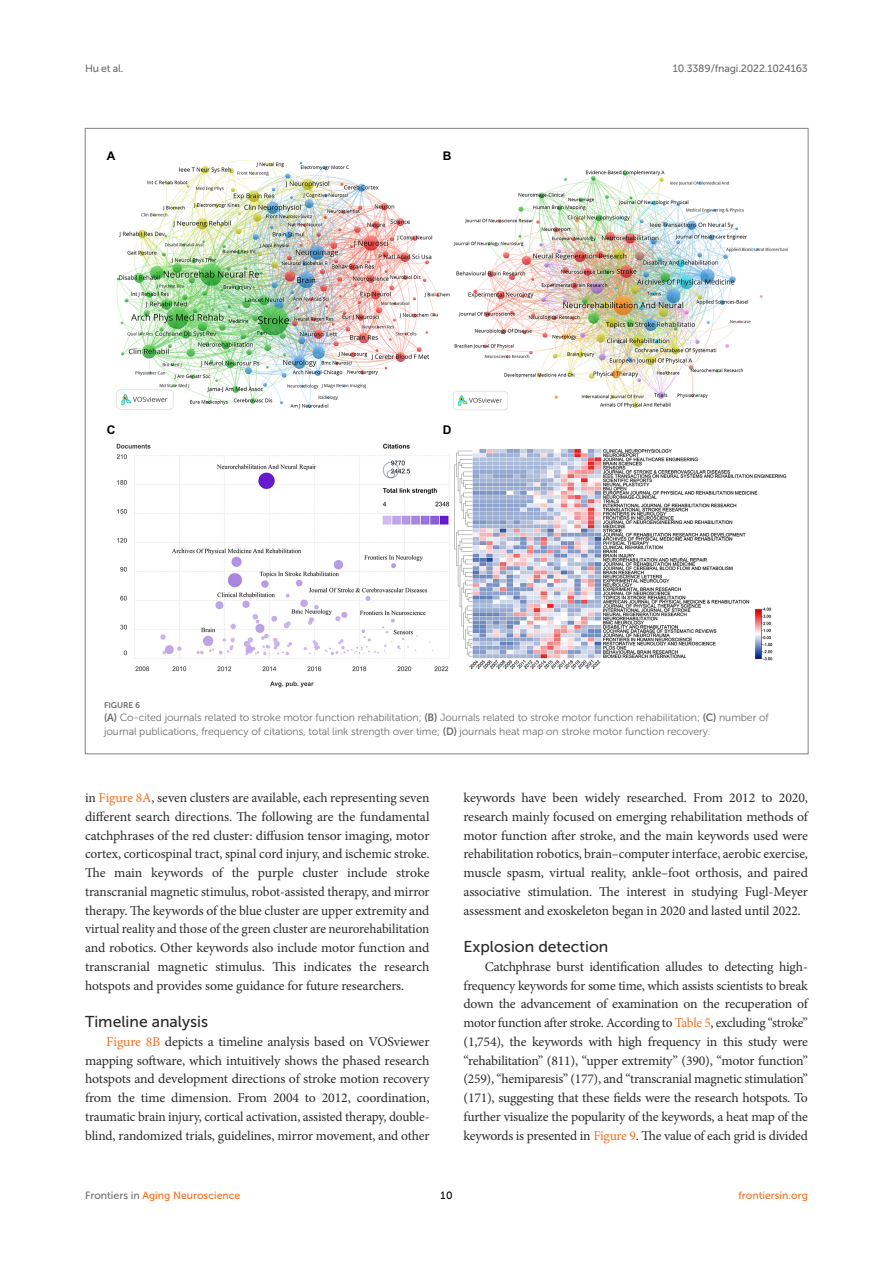
<style>
.page{position:relative;width:893px;height:1263px;background:#fff}
.page>*{position:absolute;margin:0;border:0;box-sizing:border-box;transform-origin:0 0}
.HEAD_3{font:15.75px "Museo Sans 500";color:#2b2b2a}
.TEXT_FLUSH{font:13.5px/18.8px "Minion Pro";letter-spacing:-.015em;color:#2b2b2a;text-align:justify}
.t1{font:700 12px "Arial";color:#000}
.FIG_LEG{font:10.5px/13.5px "Museo Sans 300";letter-spacing:-.01em;color:#706f70}
.t2{font:10.5px "Museo Sans 500";color:#f36f21}
.t3{font:10.5px "Museo Sans 500";letter-spacing:-.015em;color:#706f70}
.t4{font:10.5px "Museo Sans 500";color:#000}
.FIG_HD{font:8.25px "Museo Sans 700";letter-spacing:-.01em;color:#706f70}
.s1{font-family:"Museo Sans 700"}
.s2{color:#f36f21}
.s3{color:#706f70}
</style>
<div class="page">
<img style="left:116px;top:160px;width:672px;height:528px">
<p class="t3" style="left:85px;top:63px;width:40px">Hu et al.</p>
<p class="t3" style="left:673px;top:63px;width:137px">10.3389/fnagi.2022.1024163</p>
<p class="t1" style="left:107px;top:147px;width:10px">A</p>
<p class="t1" style="left:443px;top:147px;width:10px">B</p>
<p class="t1" style="left:107px;top:422px;width:10px">C</p>
<p class="t1" style="left:443px;top:422px;width:10px">D</p>
<p class="FIG_HD" style="left:104px;top:700px;width:37px">FIGURE 6</p>
<p class="FIG_LEG" style="left:104px;top:711px;width:666px"><span class="s1">(A)</span> Co-cited journals related to stroke motor function rehabilitation; <span class="s1">(B)</span> Journals related to stroke motor function rehabilitation; <span class="s1">(C)</span> number of journal publications, frequency of citations, total link strength over time; <span class="s1">(D)</span> journals heat map on stroke motor function recovery.</p>
<p class="TEXT_FLUSH" style="left:85px;top:788px;width:346px">in <span class="s2">Figure 8A</span>, seven clusters are available, each representing seven different search directions. The following are the fundamental catchphrases of the red cluster: diffusion tensor imaging, motor cortex, corticospinal tract, spinal cord injury, and ischemic stroke.<br>The main keywords of the purple cluster include stroke transcranial magnetic stimulus, robot-assisted therapy, and mirror therapy. The keywords of the blue cluster are upper extremity and virtual reality and those of the green cluster are neurorehabilitation and robotics. Other keywords also include motor function and transcranial magnetic stimulus. This indicates the research hotspots and provides some guidance for future researchers.</p>
<p class="HEAD_3" style="left:85px;top:1013px;width:125px">Timeline analysis</p>
<p class="TEXT_FLUSH" style="left:85px;top:1032px;width:346px;text-indent:21px"><span class="s2">Figure 8B</span> depicts a timeline analysis based on VOSviewer mapping software, which intuitively shows the phased research hotspots and development directions of stroke motion recovery from the time dimension. From 2004 to 2012, coordination, traumatic brain injury, cortical activation, assisted therapy, double&shy;blind, randomized trials, guidelines, mirror movement, and other</p>
<p class="TEXT_FLUSH" style="left:463px;top:788px;width:346px">keywords have been widely researched. From 2012 to 2020, research mainly focused on emerging rehabilitation methods of motor function after stroke, and the main keywords used were rehabilitation robotics, brain–computer interface, aerobic exercise, muscle spasm, virtual reality, ankle–foot orthosis, and paired associative stimulation. The interest in studying Fugl-Meyer assessment and exoskeleton began in 2020 and lasted until 2022.</p>
<p class="HEAD_3" style="left:463px;top:938px;width:146px">Explosion detection</p>
<p class="TEXT_FLUSH" style="left:463px;top:957px;width:346px;text-indent:21px">Catchphrase burst identification alludes to detecting high&shy;frequency keywords for some time, which assists scientists to break down the advancement of examination on the recuperation of motor function after stroke. According to <span class="s2">Table 5</span>, excluding “stroke” (1,754), the keywords with high frequency in this study were “rehabilitation” (811), “upper extremity” (390), “motor function” (259), “hemiparesis” (177), and “transcranial magnetic stimulation” (171), suggesting that these fields were the research hotspots. To further visualize the popularity of the keywords, a heat map of the keywords is presented in <span class="s2">Figure 9</span>. The value of each grid is divided</p>
<p class="t2" style="left:85px;top:1190px;width:157px"><span class="s3">Frontiers in</span> Aging Neuroscience</p>
<p class="t4" style="left:440px;top:1190px;width:14px">10</p>
<p class="t2" style="left:738px;top:1190px;width:71px">frontiersin.org</p>
</div>
